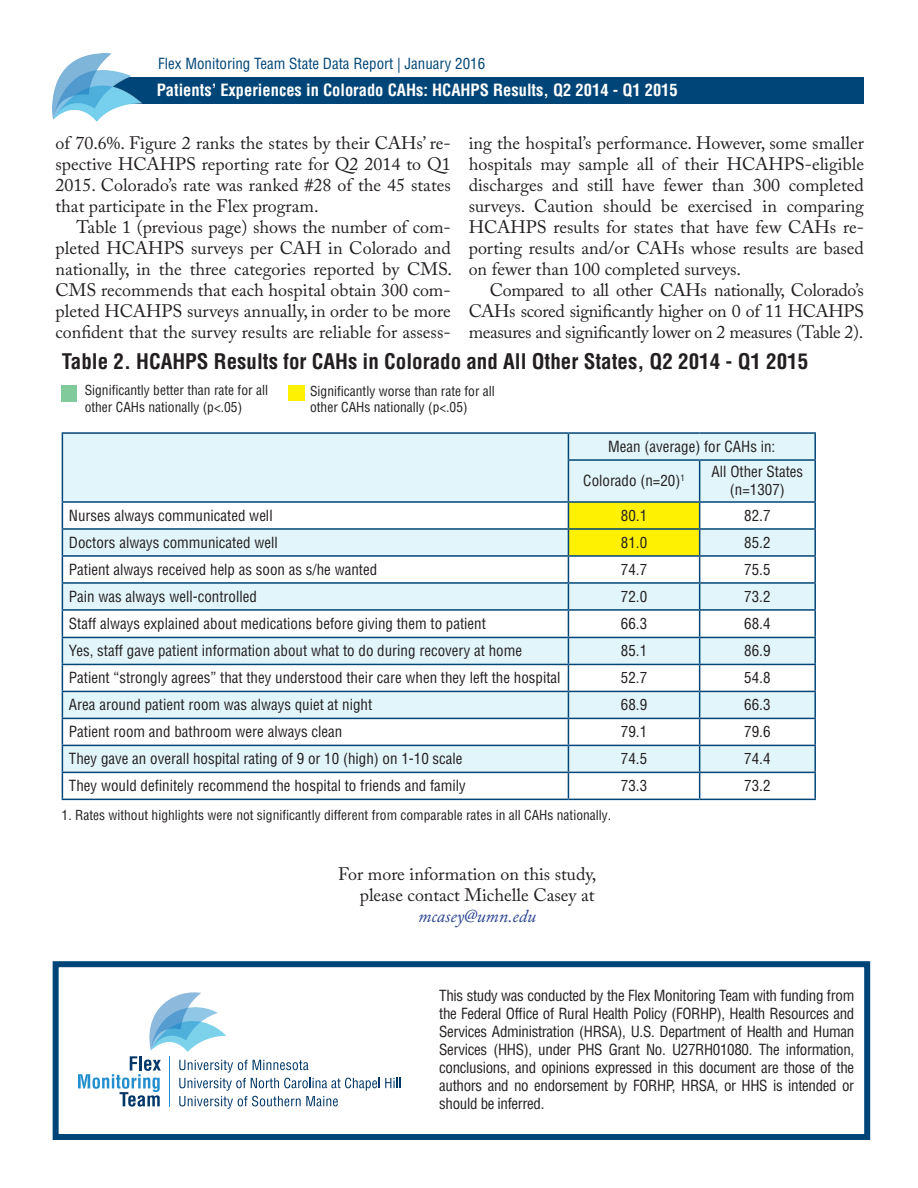
<style>
.page{position:relative;width:918px;height:1188px;background:#fff}
.page>*{position:absolute;margin:0;border:0;box-sizing:border-box;transform-origin:0 0}
.t1{font:700 condensed 21px "Helvetica LT Std";color:#231f20}
.t2{font:18px/21px "Adobe Caslon Pro";color:#231f20;text-align:justify}
.t3{font:italic 18px "Adobe Caslon Pro";color:#253f8e}
.t4{font:700 condensed 16.5px "Helvetica LT Std";color:#fff}
.t5{font:condensed 15px/18px "Helvetica LT Pro";color:#231f20;text-align:center}
.t6{font:condensed 15px "Helvetica LT Pro";color:#004577}
.t7{font:condensed 13.5px/16.2px "Helvetica LT Pro";color:#231f20}
</style>
<div class="page">
<div style="left:99px;top:77px;width:765px;height:27px;background:#004577"></div>
<img style="left:53px;top:53px;width:88px;height:69px">
<div style="left:288px;top:386px;width:17px;height:15px;background:#fff101"></div>
<div style="left:62px;top:386px;width:15px;height:16px;background:#80ca9c"></div>
<div style="left:63px;top:434px;width:751px;height:67px;background:#e2f5fb"></div>
<svg style="left:63px;top:503px;width:505px;height:296px"></svg>
<hr style="left:568px;top:501px;width:132px;height:2px;background:#004577">
<hr style="left:700px;top:501px;width:116px;height:2px;background:#004577">
<hr style="left:814px;top:503px;width:2px;height:25px;background:#004577">
<hr style="left:700px;top:528px;width:116px;height:2px;background:#004577">
<hr style="left:814px;top:530px;width:2px;height:25px;background:#004577">
<hr style="left:700px;top:555px;width:116px;height:2px;background:#004577">
<hr style="left:814px;top:557px;width:2px;height:25px;background:#004577">
<hr style="left:700px;top:582px;width:116px;height:2px;background:#004577">
<hr style="left:814px;top:584px;width:2px;height:25px;background:#004577">
<hr style="left:700px;top:609px;width:116px;height:2px;background:#004577">
<hr style="left:814px;top:611px;width:2px;height:26px;background:#004577">
<hr style="left:700px;top:637px;width:116px;height:1px;background:#004577">
<hr style="left:814px;top:638px;width:2px;height:26px;background:#004577">
<hr style="left:700px;top:664px;width:116px;height:1px;background:#004577">
<hr style="left:814px;top:665px;width:2px;height:26px;background:#004577">
<hr style="left:700px;top:691px;width:116px;height:1px;background:#004577">
<hr style="left:814px;top:692px;width:2px;height:26px;background:#004577">
<hr style="left:700px;top:718px;width:116px;height:1px;background:#004577">
<hr style="left:814px;top:719px;width:2px;height:26px;background:#004577">
<hr style="left:700px;top:745px;width:116px;height:1px;background:#004577">
<hr style="left:814px;top:746px;width:2px;height:26px;background:#004577">
<hr style="left:700px;top:772px;width:116px;height:1px;background:#004577">
<svg style="left:568px;top:503px;width:247px;height:296px"></svg>
<hr style="left:814px;top:773px;width:2px;height:26px;background:#004577">
<hr style="left:568px;top:799px;width:132px;height:1px;background:#004577">
<hr style="left:700px;top:799px;width:116px;height:1px;background:#004577">
<hr style="left:62px;top:432px;width:506px;height:2px;background:#004577">
<hr style="left:568px;top:432px;width:132px;height:2px;background:#004577">
<hr style="left:700px;top:432px;width:116px;height:2px;background:#004577">
<svg style="left:62px;top:434px;width:1px;height:26px"></svg>
<hr style="left:62px;top:460px;width:1px;height:41px;background:#004577">
<svg style="left:568px;top:434px;width:1px;height:25px"></svg>
<hr style="left:814px;top:434px;width:2px;height:25px;background:#004577">
<hr style="left:568px;top:459px;width:132px;height:2px;background:#004577">
<hr style="left:568px;top:461px;width:1px;height:40px;background:#004577">
<hr style="left:700px;top:459px;width:116px;height:2px;background:#004577">
<hr style="left:699px;top:461px;width:1px;height:40px;background:#004577">
<hr style="left:814px;top:461px;width:2px;height:40px;background:#004577">
<hr style="left:62px;top:501px;width:506px;height:2px;background:#004577">
<hr style="left:62px;top:528px;width:506px;height:2px;background:#004577">
<hr style="left:62px;top:555px;width:506px;height:2px;background:#004577">
<hr style="left:62px;top:582px;width:506px;height:2px;background:#004577">
<hr style="left:62px;top:609px;width:506px;height:2px;background:#004577">
<hr style="left:62px;top:637px;width:506px;height:1px;background:#004577">
<hr style="left:62px;top:664px;width:506px;height:1px;background:#004577">
<hr style="left:62px;top:691px;width:506px;height:1px;background:#004577">
<hr style="left:62px;top:718px;width:506px;height:1px;background:#004577">
<hr style="left:62px;top:745px;width:506px;height:1px;background:#004577">
<hr style="left:62px;top:772px;width:506px;height:1px;background:#004577">
<svg style="left:62px;top:503px;width:1px;height:296px"></svg>
<hr style="left:62px;top:799px;width:506px;height:1px;background:#004577">
<div style="left:53px;top:961px;width:817px;height:179px;background:#fff;border:6px solid #004577"></div>
<svg style="left:78px;top:992px;width:323px;height:117px"></svg>
<p class="t6" style="left:158px;top:54px;width:328px">Flex Monitoring Team State Data Report | January 2016</p>
<p class="t4" style="left:157px;top:80px;width:523px">Patients’ Experiences in Colorado CAHs: HCAHPS Results, Q2 2014 - Q1 2015</p>
<p class="t2" style="left:56px;top:133px;width:397px">of 70.6%. Figure 2 ranks the states by their CAHs’ re&shy;spective HCAHPS reporting rate for Q2 2014 to Q1<br>2015. Colorado’s rate was ranked #28 of the 45 states that participate in the Flex program.</p>
<p class="t2" style="left:56px;top:217px;width:398px;text-indent:21px">Table 1 (previous page) shows the number of com&shy;pleted HCAHPS surveys per CAH in Colorado and nationally, in the three categories reported by CMS.<br>CMS recommends that each hospital obtain 300 com&shy;pleted HCAHPS surveys annually, in order to be more confident that the survey results are reliable for assess-</p>
<p class="t2" style="left:469px;top:133px;width:397px">ing the hospital’s performance. However, some smaller hospitals may sample all of their HCAHPS-eligible discharges and still have fewer than 300 completed surveys. Caution should be exercised in comparing HCAHPS results for states that have few CAHs re&shy;porting results and/or CAHs whose results are based on fewer than 100 completed surveys.</p>
<p class="t2" style="left:469px;top:280px;width:397px;text-indent:21px">Compared to all other CAHs nationally, Colorado’s CAHs scored significantly higher on 0 of 11 HCAHPS measures and significantly lower on 2 measures (Table 2).</p>
<p class="t1" style="left:62px;top:348px;width:748px">Table 2. HCAHPS Results for CAHs in Colorado and All Other States, Q2 2014 - Q1 2015</p>
<p class="t7" style="left:85px;top:382px;width:185px">Significantly better than rate for all other CAHs nationally (p&lt;.05)</p>
<p class="t7" style="left:310px;top:383px;width:186px">Significantly worse than rate for all other CAHs nationally (p&lt;.05)</p>
<p class="t5" style="left:608px;top:437px;width:169px">Mean (average) for CAHs in:</p>
<p class="t5" style="left:583px;top:472px;width:103px">Colorado (n=20)<sup>1</sup></p>
<p class="t5" style="left:712px;top:463px;width:93px">All Other States (n=1307)</p>
<p class="t5" style="left:69px;top:506px;width:205px">Nurses always communicated well</p>
<p class="t5" style="left:621px;top:506px;width:28px">80.1</p>
<p class="t5" style="left:744px;top:506px;width:28px">82.7</p>
<p class="t5" style="left:69px;top:533px;width:210px">Doctors always communicated well</p>
<p class="t5" style="left:621px;top:533px;width:28px">81.0</p>
<p class="t5" style="left:744px;top:533px;width:28px">85.2</p>
<p class="t5" style="left:69px;top:560px;width:310px">Patient always received help as soon as s/he wanted</p>
<p class="t5" style="left:621px;top:560px;width:28px">74.7</p>
<p class="t5" style="left:744px;top:560px;width:28px">75.5</p>
<p class="t5" style="left:69px;top:587px;width:189px">Pain was always well-controlled</p>
<p class="t5" style="left:621px;top:587px;width:28px">72.0</p>
<p class="t5" style="left:744px;top:587px;width:28px">73.2</p>
<p class="t5" style="left:69px;top:615px;width:418px">Staff always explained about medications before giving them to patient</p>
<p class="t5" style="left:621px;top:615px;width:28px">66.3</p>
<p class="t5" style="left:744px;top:615px;width:28px">68.4</p>
<p class="t5" style="left:69px;top:642px;width:455px">Yes, staff gave patient information about what to do during recovery at home</p>
<p class="t5" style="left:621px;top:642px;width:28px">85.1</p>
<p class="t5" style="left:744px;top:642px;width:28px">86.9</p>
<p class="t5" style="left:69px;top:669px;width:493px">Patient “strongly agrees” that they understood their care when they left the hospital</p>
<p class="t5" style="left:621px;top:669px;width:28px">52.7</p>
<p class="t5" style="left:744px;top:669px;width:28px">54.8</p>
<p class="t5" style="left:69px;top:696px;width:305px">Area around patient room was always quiet at night</p>
<p class="t5" style="left:621px;top:696px;width:28px">68.9</p>
<p class="t5" style="left:744px;top:696px;width:28px">66.3</p>
<p class="t5" style="left:69px;top:723px;width:275px">Patient room and bathroom were always clean</p>
<p class="t5" style="left:621px;top:723px;width:28px">79.1</p>
<p class="t5" style="left:744px;top:723px;width:28px">79.6</p>
<p class="t5" style="left:69px;top:750px;width:395px">They gave an overall hospital rating of 9 or 10 (high) on 1-10 scale</p>
<p class="t5" style="left:621px;top:750px;width:28px">74.5</p>
<p class="t5" style="left:744px;top:750px;width:28px">74.4</p>
<p class="t5" style="left:69px;top:777px;width:398px">They would definitely recommend the hospital to friends and family</p>
<p class="t5" style="left:621px;top:777px;width:28px">73.3</p>
<p class="t5" style="left:744px;top:777px;width:28px">73.2</p>
<p class="t7" style="left:62px;top:807px;width:551px">1. Rates without highlights were not significantly different from comparable rates in all CAHs nationally.</p>
<p class="t2" style="left:338px;top:863px;width:260px">For more information on this study,</p>
<p class="t2" style="left:360px;top:884px;width:236px">please contact Michelle Casey at</p>
<p class="t3" style="left:418px;top:905px;width:119px">mcasey@umn.edu</p>
<p class="t5" style="left:439px;top:986px;width:417px;text-align:justify">This study was conducted by the Flex Monitoring Team with funding from the Federal Office of Rural Health Policy (FORHP), Health Resources and Services Administration (HRSA), U.S. Department of Health and Human Services (HHS), under PHS Grant No. U27RH01080. The information, conclusions, and opinions expressed in this document are those of the authors and no endorsement by FORHP, HRSA, or HHS is intended or should be inferred.</p>
</div>
